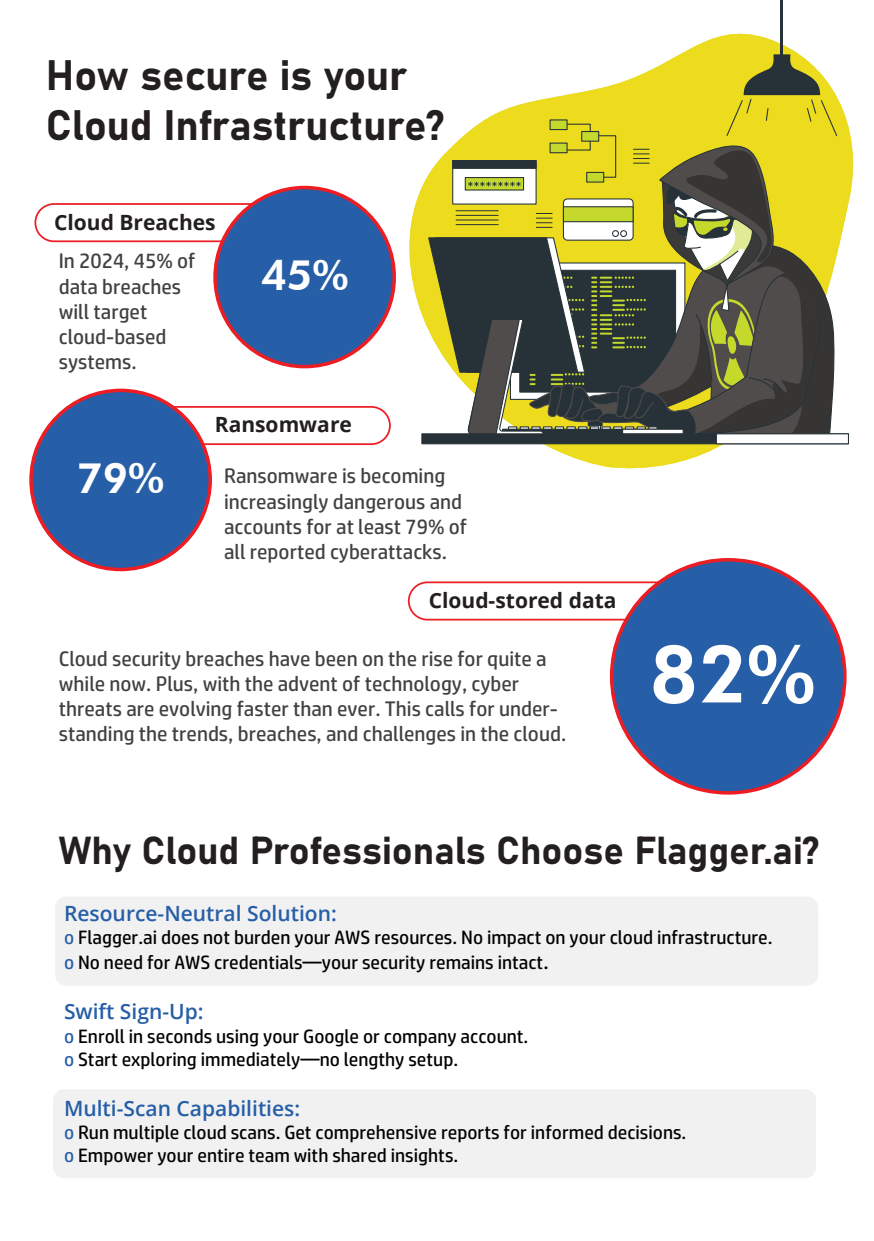
<style>
.page{position:relative;width:874px;height:1241px;background:#fff}
.page>*{position:absolute;margin:0;border:0;box-sizing:border-box;transform-origin:0 0}
.t1{font:800 79.8px "Futura BT";color:#fff}
.t2{font:42px/50.4px "Bahnschrift";color:#231f20}
.t3{font:800 42px "Futura BT";color:#fff}
.t4{font:38.5px "Bahnschrift";color:#231f20}
.t5{font:21px/25.2px "HP Simplified Jpan";color:#414042}
.t6{font:600 21px "Open Sans";color:#265ea7}
.t7{font:700 21px "Open Sans";color:#231f20}
.t8{font:19.25px/23.1px "HP Simplified Jpan";color:#010101}
.s1{color:#265ea7}
.s2{font-size:21px}
</style>
<div class="page">
<div style="left:55px;top:896px;width:762px;height:89px;background:#f1f1f2;border-radius:11px"></div>
<div style="left:53px;top:1088px;width:762px;height:89px;background:#f1f1f2;border-radius:11px"></div>
<div style="left:407px;top:581px;width:268px;height:39px;border:2px solid #ed1d24;border-radius:19px"></div>
<div style="left:34px;top:203px;width:268px;height:39px;border:2px solid #ed1d24;border-radius:19px"></div>
<svg style="left:409px;top:34px;width:443px;height:434px"></svg>
<hr style="left:780px;top:0;width:2px;height:56px;background:#263238">
<svg style="left:427px;top:54px;width:410px;height:379px"></svg>
<div style="left:421px;top:433px;width:427px;height:11px;background:#263238;border:1px solid #263238"></div>
<div style="left:715px;top:433px;width:133px;height:11px;background:#fff;border:1px solid #263238"></div>
<div style="left:611px;top:559px;width:233px;height:233px;background:#265ea7;border-radius:50%"></div>
<div style="left:215px;top:187px;width:179px;height:179px;background:#265ea7;border-radius:50%"></div>
<div style="left:213px;top:186px;width:183px;height:182px;border:4px solid #ed1d24;border-radius:50%"></div>
<div style="left:123px;top:406px;width:267px;height:39px;border:2px solid #ed1d24;border-radius:19px"></div>
<div style="left:31px;top:390px;width:179px;height:179px;background:#265ea7;border-radius:50%"></div>
<div style="left:29px;top:388px;width:183px;height:183px;border:4px solid #ed1d24;border-radius:50%"></div>
<h2 class="t2" style="left:46px;top:47px;width:400px">How secure is your<br>Cloud Infrastructure?</h2>
<p class="t7" style="left:54px;top:208px;width:163px">Cloud Breaches</p>
<p class="t5" style="left:59px;top:249px;width:138px">In 2024, 45% of data breaches will target cloud-based systems.</p>
<h2 class="t3" style="left:261px;top:249px;width:88px">45%</h2>
<h2 class="t3" style="left:77px;top:452px;width:88px">79%</h2>
<p class="t7" style="left:215px;top:409px;width:139px">Ransomware</p>
<p class="t5" style="left:224px;top:463px;width:244px">Ransomware is becoming increasingly dangerous and accounts for at least 79% of all reported cyberattacks.</p>
<p class="t7" style="left:428px;top:585px;width:189px">Cloud-stored data</p>
<p class="t5" style="left:59px;top:646px;width:508px">Cloud security breaches have been on the rise for quite a while now. Plus, with the advent of technology, cyber threats are evolving faster than ever. This calls for under&shy;standing the trends, breaches, and challenges in the cloud.</p>
<h1 class="t1" style="left:649px;top:625px;width:167px">82%</h1>
<h3 class="t4" style="left:59px;top:821px;width:761px">Why Cloud Professionals Choose Flagger.ai?</h3>
<p class="t6" style="left:64px;top:898px;width:274px">Resource-Neutral Solution:</p>
<p class="t8" style="left:64px;top:924px;width:709px;line-height:25.2px"><span class="s1">o</span> Flagger.ai does not burden your AWS resources. No impact on your cloud infrastructure. <span class="s1">o</span> No need for AWS credentials—your security remains intact<span class="s2">.</span></p>
<p class="t6" style="left:64px;top:997px;width:141px">Swift Sign-Up:</p>
<p class="t8" style="left:64px;top:1024px;width:465px"><span class="s1">o</span> Enroll in seconds using your Google or company account. <span class="s1">o</span> Start exploring immediately—no lengthy setup.</p>
<p class="t6" style="left:64px;top:1093px;width:237px">Multi-Scan Capabilities:</p>
<p class="t8" style="left:64px;top:1121px;width:623px"><span class="s1">o</span> Run multiple cloud scans. Get comprehensive reports for informed decisions. <span class="s1">o</span> Empower your entire team with shared insights.</p>
</div>
